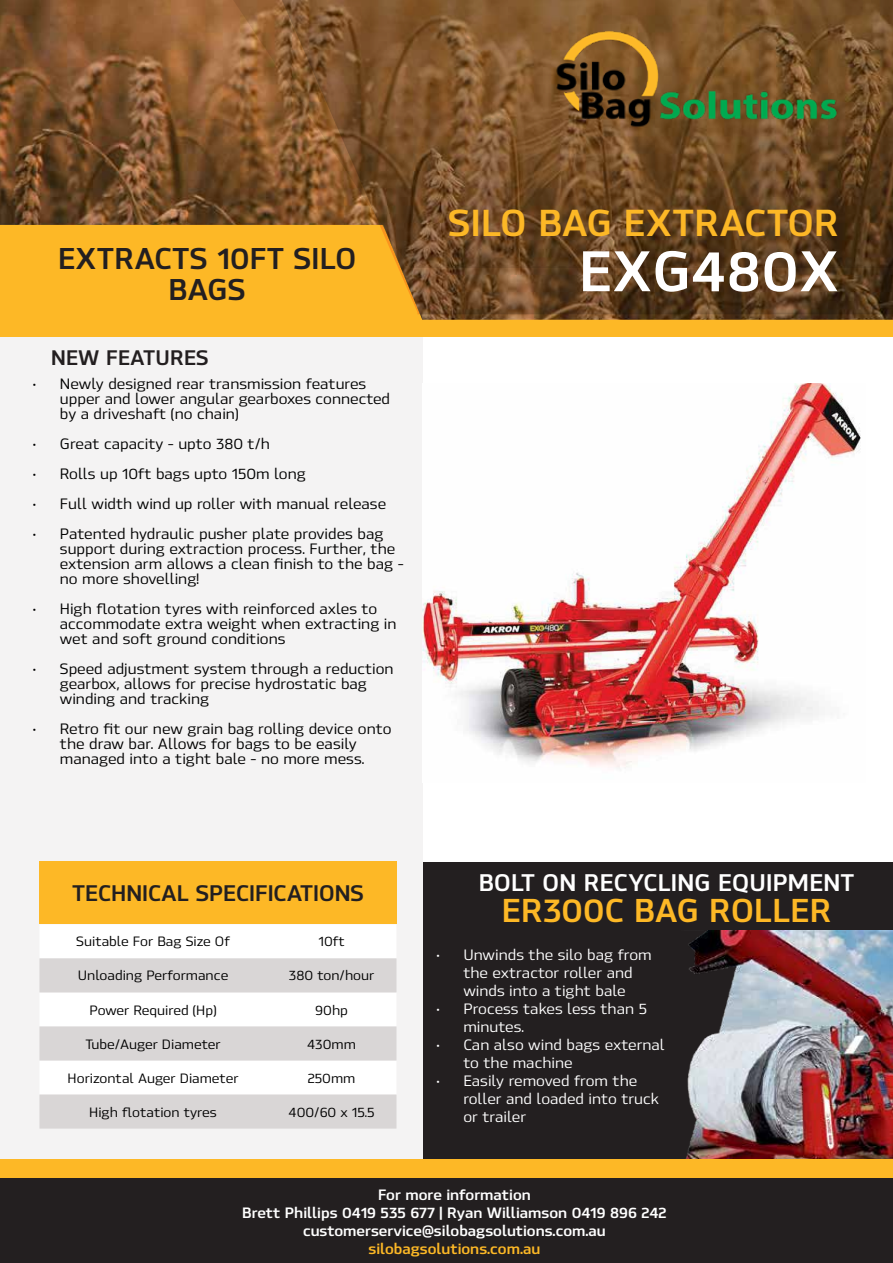
<style>
.page{position:relative;width:893px;height:1263px;background:#fff}
.page>*{position:absolute;margin:0;border:0;box-sizing:border-box;transform-origin:0 0}
.t1{font:700 57px "Hackman";letter-spacing:.01em;color:#fff}
.t2{font:700 37.5px "Hackman";letter-spacing:.01em;color:#fdb826}
.t3{font:700 33px "Hackman";letter-spacing:.005em;color:#fdb826}
.t4{font:700 30px/31.5px "Hackman";letter-spacing:.01em;color:#231f20;text-align:center}
.t5{font:700 24px "Hackman";letter-spacing:.01em;color:#fff}
.t6{font:700 22.5px "Hackman";color:#231f20}
.t7{font:700 21px "Hackman";letter-spacing:.01em;color:#231f20}
.t8{font:500 15px/15px "Hackman";color:#000}
.t9{font:500 15px/18px "Hackman";color:#fff}
.t10{font:700 15px/18px "Hackman";color:#fff;text-align:center}
.t11{font:700 15px "Hackman";color:#fdb826}
.t12{font:500 13.5px "Hackman";color:#000}
</style>
<div class="page">
<div style="left:422px;top:863px;width:471px;height:298px;background:#231f20"></div>
<img style="left:673px;top:931px;width:220px;height:229px">
<div style="left:0;top:332px;width:422px;height:828px;background:#f4f3f3"></div>
<div style="left:0;top:1178px;width:893px;height:85px;background:#231f20"></div>
<div style="left:39px;top:861px;width:357px;height:63px;background:#fdb826"></div>
<div style="left:40px;top:925px;width:356px;height:33px;background:#fff"></div>
<svg style="left:39px;top:958px;width:357px;height:170px;fill:#d9d6d6"></svg>
<div style="left:0;top:1160px;width:893px;height:18px;background:#fdb826"></div>
<img style="left:422px;top:383px;width:439px;height:385px">
<div style="left:0;top:207px;width:893px;height:130px;background:#fdb826"></div>
<img style="left:0;top:0;width:893px;height:320px">
<svg style="left:153px;top:0;width:70px;height:268px"></svg>
<svg style="left:223px;top:0;width:670px;height:314px;background:#7e5528"></svg>
<img style="left:554px;top:28px;width:292px;height:102px">
<h3 class="t4" style="left:58px;top:240px;width:300px">EXTRACTS 10FT SILO<br>BAGS</h3>
<h3 class="t7" style="left:51px;top:341px;width:159px">NEW FEATURES</h3>
<p class="t8" style="left:60px;top:375px;width:332px;text-indent:-27px">• Newly designed rear transmission features upper and lower angular gearboxes connected by a driveshaft (no chain)</p>
<p class="t8" style="left:33px;top:435px;width:238px">• Great capacity - upto 380 t/h</p>
<p class="t8" style="left:33px;top:465px;width:274px">• Rolls up 10ft bags upto 150m long</p>
<p class="t8" style="left:33px;top:495px;width:355px">• Full width wind up roller with manual release</p>
<p class="t8" style="left:60px;top:525px;width:345px;text-indent:-27px">• Patented hydraulic pusher plate provides bag support during extraction process. Further, the extension arm allows a clean finish to the bag - no more shovelling!</p>
<p class="t8" style="left:60px;top:600px;width:338px;text-indent:-27px">• High flotation tyres with reinforced axles to accommodate extra weight when extracting in wet and soft ground conditions</p>
<p class="t8" style="left:60px;top:660px;width:335px;text-indent:-27px">• Speed adjustment system through a reduction gearbox, allows for precise hydrostatic bag winding and tracking</p>
<p class="t8" style="left:33px;top:720px;width:360px;text-align:center">• Retro fit our new grain bag rolling device onto the draw bar. Allows for bags to be easily managed into a tight bale - no more mess.</p>
<h2 class="t2" style="left:448px;top:194px;width:392px">SILO BAG EXTRACTOR</h2>
<h1 class="t1" style="left:579px;top:228px;width:261px">EXG480X</h1>
<h3 class="t6" style="left:72px;top:876px;width:293px">TECHNICAL SPECIFICATIONS</h3>
<p class="t12" style="left:76px;top:932px;width:155px">Suitable For Bag Size Of</p>
<p class="t12" style="left:318px;top:932px;width:28px">10ft</p>
<p class="t12" style="left:78px;top:966px;width:152px">Unloading Performance</p>
<p class="t12" style="left:289px;top:966px;width:87px">380 ton/hour</p>
<p class="t12" style="left:90px;top:1000px;width:129px">Power Required (Hp)</p>
<p class="t12" style="left:315px;top:1000px;width:34px">90hp</p>
<p class="t12" style="left:86px;top:1034px;width:137px">Tube/Auger Diameter</p>
<p class="t12" style="left:307px;top:1034px;width:50px">430mm</p>
<p class="t12" style="left:68px;top:1068px;width:172px">Horizontal Auger Diameter</p>
<p class="t12" style="left:308px;top:1068px;width:49px">250mm</p>
<p class="t12" style="left:89px;top:1102px;width:129px">High flotation tyres</p>
<p class="t12" style="left:288px;top:1102px;width:88px">400/60 x 15.5</p>
<h3 class="t5" style="left:479px;top:864px;width:377px">BOLT ON RECYCLING EQUIPMENT</h3>
<h3 class="t3" style="left:502px;top:886px;width:331px">ER300C BAG ROLLER</h3>
<p class="t9" style="left:436px;top:945px;width:217px;text-align:center">• Unwinds the silo bag from the extractor roller and<br>winds into a tight bale</p>
<p class="t9" style="left:463px;top:999px;width:185px;text-indent:-27px">• Process takes less than 5 minutes.</p>
<p class="t9" style="left:463px;top:1035px;width:203px;text-indent:-27px">• Can also wind bags external to the machine</p>
<p class="t9" style="left:463px;top:1071px;width:197px;text-indent:-27px">• Easily removed from the roller and loaded into truck or trailer</p>
<p class="t10" style="left:242px;top:1184px;width:426px">For more information<br>Brett Phillips 0419 535 677 | Ryan Williamson 0419 896 242 customerservice@silobagsolutions.com.au</p>
<p class="t11" style="left:369px;top:1237px;width:173px">silobagsolutions.com.au</p>
</div>
